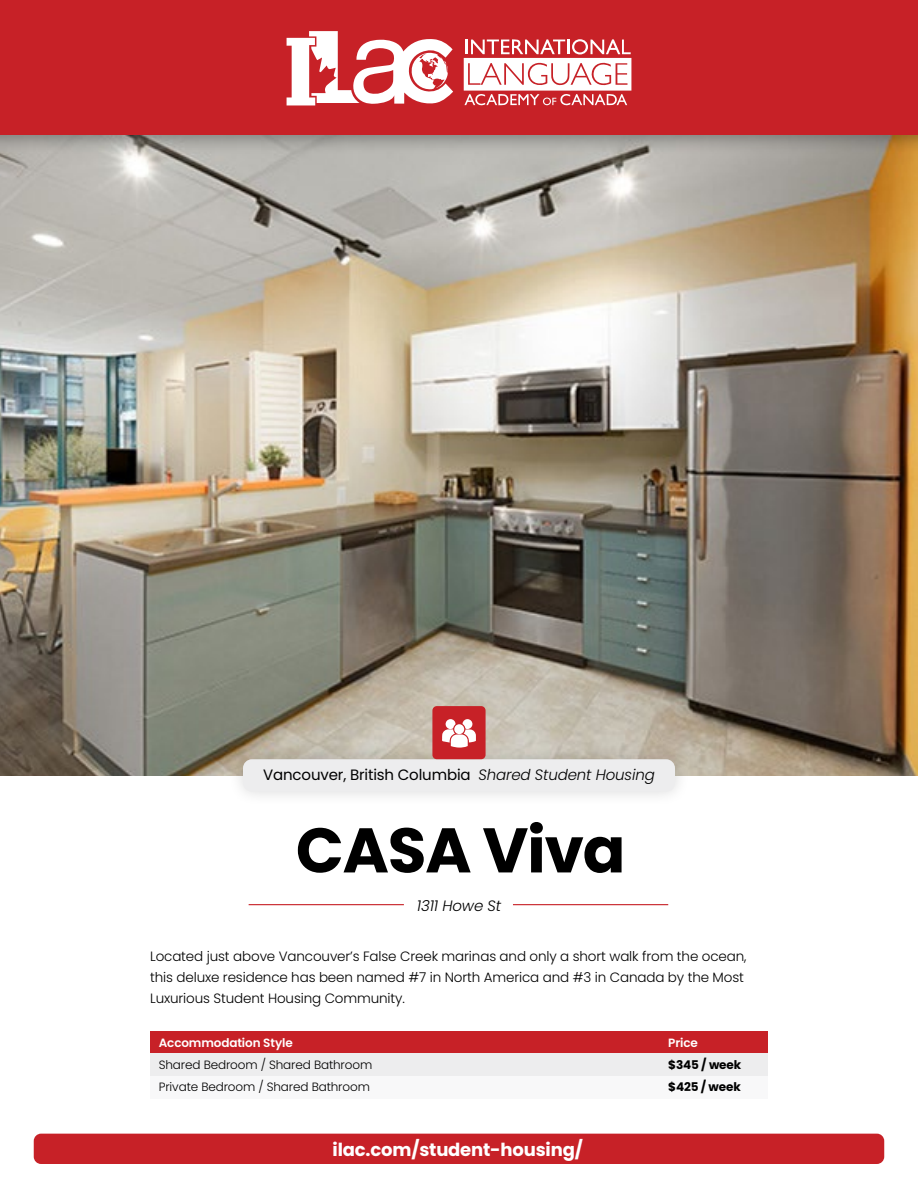
<style>
.page{position:relative;width:918px;height:1188px;background:#fff}
.page>*{position:absolute;margin:0;border:0;box-sizing:border-box;transform-origin:0 0}
.t1{font:700 63px "Poppins";letter-spacing:-.02em;color:#000}
.t2{font:700 18px "Poppins";letter-spacing:-.01em;color:#fff}
.t3{font:15px "Poppins";letter-spacing:-.01em;color:#000}
.t4{font:italic 300 15px "Poppins";letter-spacing:-.01em;color:#000}
.t5{font:300 13.5px/21px "Poppins";letter-spacing:-.01em;color:#000}
.t6{font:300 12px/22.5px "Poppins";letter-spacing:-.01em;color:#000}
.t7{font:600 12px "Poppins";letter-spacing:-.01em;color:#fff}
.t8{font:700 12px/22.5px "Poppins";letter-spacing:-.01em;color:#000}
.s1{font-weight:300;font-style:italic}
</style>
<div class="page">
<img style="left:0;top:155px;width:918px;height:620px">
<div style="left:228px;top:744px;width:462px;height:63px;background:#000;opacity:.15"></div>
<div style="left:243px;top:759px;width:432px;height:33px;background:#ededee;border-radius:9px"></div>
<div style="left:432px;top:706px;width:54px;height:53px;background:#c72127;border-radius:4px"></div>
<svg style="left:442px;top:719px;width:34px;height:29px"></svg>
<hr style="left:249px;top:904px;width:155px;height:1px;background:#c72127">
<hr style="left:513px;top:904px;width:155px;height:1px;background:#c72127">
<div style="left:150px;top:1032px;width:618px;height:22px;background:#c72127"></div>
<div style="left:150px;top:1054px;width:618px;height:22px;background:#ededee"></div>
<div style="left:150px;top:1076px;width:618px;height:22px;background:#f8f8f9"></div>
<div style="left:0;top:0;width:918px;height:155px;background:#000;opacity:.3"></div>
<div style="left:0;top:0;width:918px;height:135px;background:#c72127"></div>
<svg style="left:287px;top:31px;width:166px;height:74px"></svg>
<svg style="left:464px;top:39px;width:167px;height:67px"></svg>
<div style="left:34px;top:1134px;width:850px;height:30px;background:#c72127;border-radius:7px"></div>
<p class="t3" style="left:263px;top:766px;width:393px">Vancouver, British Columbia <span class="s1">Shared Student Housing</span></p>
<h1 class="t1" style="left:296px;top:814px;width:331px">CASA Viva</h1>
<p class="t4" style="left:417px;top:897px;width:86px">1311 Howe St</p>
<p class="t5" style="left:150px;top:946px;width:598px">Located just above Vancouver’s False Creek marinas and only a short walk from the ocean, this deluxe residence has been named #7 in North America and #3 in Canada by the Most<br>Luxurious Student Housing Community.</p>
<p class="t7" style="left:159px;top:1036px;width:136px">Accommodation Style</p>
<p class="t7" style="left:668px;top:1036px;width:31px">Price</p>
<p class="t6" style="left:159px;top:1053px;width:215px">Shared Bedroom / Shared Bathroom<br>Private Bedroom / Shared Bathroom</p>
<p class="t8" style="left:668px;top:1053px;width:74px">$345 / week $425 / week</p>
<h2 class="t2" style="left:333px;top:1139px;width:252px">ilac.com/student-housing/</h2>
</div>
